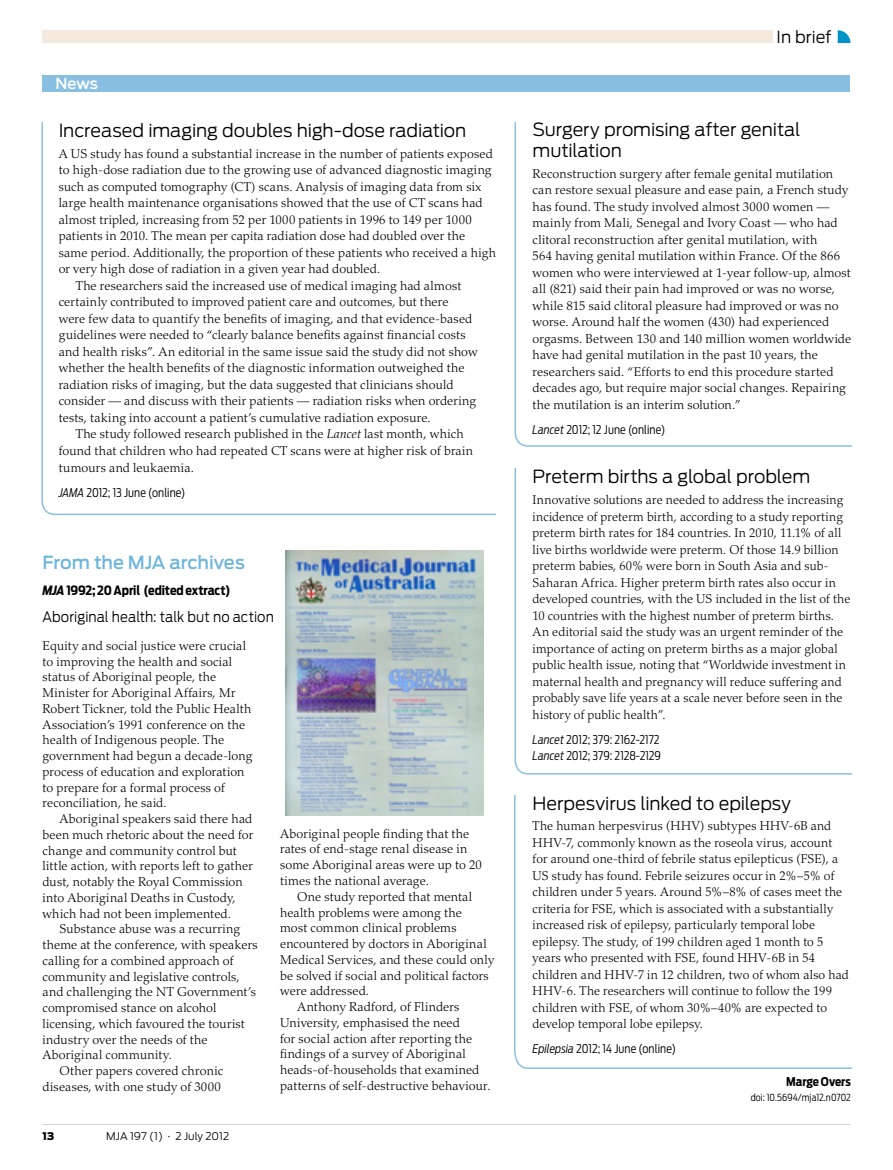
<style>
.page{position:relative;width:893px;height:1170px;background:#fff}
.page>*{position:absolute;margin:0;border:0;box-sizing:border-box;transform-origin:0 0}
.t1{font:300 18px/21px "Antenna";letter-spacing:-.005em;color:#000}
.t2{font:500 18px "Antenna";letter-spacing:-.01em;color:#6cb5dc}
.t3{font:300 16.5px "Antenna";color:#000}
.t4{font:500 15px "Antenna";color:#fff}
.t5{font:300 14.25px "Antenna";letter-spacing:.005em;color:#000;scale:.93 1}
.t6{font:300 12.75px/16.5px "Palatino LT Std";letter-spacing:.01em;color:#000}
.t7{font:700 12.75px "Antenna Cond";letter-spacing:-.01em;color:#000}
.t8{font:300 12px/16.5px "Antenna Cond";letter-spacing:.005em;color:#000}
.t9{font:700 12px "Antenna Cond";color:#000}
.t10{font:300 10.5px "Antenna";color:#000}
.t11{font:900 10.5px "Antenna";color:#000}
.t12{font:300 9.75px "Antenna Cond";letter-spacing:.005em;color:#000}
.s1{font-style:italic}
</style>
<div class="page">
<hr style="left:43px;top:1123px;width:807px;height:1px;background:#d1d3d4">
<div style="left:43px;top:31px;width:807px;height:12px;background:#f3e9dc"></div>
<div style="left:773px;top:30px;width:84px;height:22px;background:#fff"></div>
<svg style="left:838px;top:30px;width:12px;height:13px"></svg>
<div style="left:43px;top:75px;width:807px;height:17px;background:#89c0e2"></div>
<svg style="left:514px;top:795px;width:338px;height:274px"></svg>
<img style="left:285px;top:550px;width:198px;height:265px">
<p class="t4" style="left:55px;top:75px;width:44px">News</p>
<h1 class="t1" style="left:59px;top:120px;width:409px">Increased imaging doubles high-dose radiation</h1>
<p class="t6" style="left:59px;top:145px;width:436px">A US study has found a substantial increase in the number of patients exposed</p>
<p class="t6" style="left:59px;top:162px;width:434px">to high-dose radiation due to the growing use of advanced diagnostic imaging</p>
<p class="t6" style="left:59px;top:178px;width:424px">such as computed tomography (CT) scans. Analysis of imaging data from six</p>
<p class="t6" style="left:59px;top:195px;width:425px">large health maintenance organisations showed that the use of CT scans had</p>
<p class="t6" style="left:59px;top:211px;width:415px">almost tripled, increasing from 52 per 1000 patients in 1996 to 149 per 1000</p>
<p class="t6" style="left:59px;top:228px;width:408px">patients in 2010. The mean per capita radiation dose had doubled over the</p>
<p class="t6" style="left:59px;top:244px;width:439px">same period. Additionally, the proportion of these patients who received a high</p>
<p class="t6" style="left:59px;top:261px;width:323px">or very high dose of radiation in a given year had doubled.</p>
<p class="t6" style="left:76px;top:277px;width:387px">The researchers said the increased use of medical imaging had almost</p>
<p class="t6" style="left:59px;top:294px;width:391px">certainly contributed to improved patient care and outcomes, but there</p>
<p class="t6" style="left:59px;top:310px;width:415px">were few data to quantify the benefits of imaging, and that evidence-based</p>
<p class="t6" style="left:59px;top:327px;width:408px">guidelines were needed to “clearly balance benefits against financial costs</p>
<p class="t6" style="left:59px;top:343px;width:421px">and health risks”. An editorial in the same issue said the study did not show</p>
<p class="t6" style="left:59px;top:360px;width:407px">whether the health benefits of the diagnostic information outweighed the</p>
<p class="t6" style="left:59px;top:376px;width:396px">radiation risks of imaging, but the data suggested that clinicians should</p>
<p class="t6" style="left:59px;top:393px;width:419px">consider — and discuss with their patients — radiation risks when ordering</p>
<p class="t6" style="left:59px;top:409px;width:374px">tests, taking into account a patient’s cumulative radiation exposure.</p>
<p class="t6" style="left:76px;top:426px;width:389px">The study followed research published in the <span class="s1">Lancet</span> last month, which</p>
<p class="t6" style="left:59px;top:442px;width:416px">found that children who had repeated CT scans were at higher risk of brain</p>
<p class="t6" style="left:59px;top:459px;width:137px">tumours and leukaemia.</p>
<p class="t8" style="left:59px;top:484px;width:128px"><span class="s1">JAMA</span> 2012; 13 June (online)</p>
<h1 class="t2" style="left:43px;top:552px;width:204px">From the MJA archives</h1>
<p class="t7" style="left:43px;top:582px;width:189px"><span class="s1">MJA</span> 1992; 20 April (edited extract)</p>
<p class="t5" style="left:43px;top:608px;width:250px">Aboriginal health: talk but no action</p>
<p class="t6" style="left:43px;top:637px;width:211px;line-height:15.8px">Equity and social justice were crucial to improving the health and social status of Aboriginal people, the Minister for Aboriginal Affairs, Mr Robert Tickner, told the Public Health Association’s 1991 conference on the health of Indigenous people. The government had begun a decade-long process of education and exploration to prepare for a formal process of reconciliation, he said.</p>
<p class="t6" style="left:43px;top:811px;width:212px;line-height:15.8px;text-indent:17px">Aboriginal speakers said there had been much rhetoric about the need for change and community control but little action, with reports left to gather dust, notably the Royal Commission into Aboriginal Deaths in Custody, which had not been implemented.</p>
<p class="t6" style="left:60px;top:920px;width:182px">Substance abuse was a recurring</p>
<p class="t6" style="left:43px;top:936px;width:217px">theme at the conference, with speakers</p>
<p class="t6" style="left:43px;top:952px;width:193px">calling for a combined approach of</p>
<p class="t6" style="left:43px;top:968px;width:199px">community and legislative controls,</p>
<p class="t6" style="left:43px;top:983px;width:215px">and challenging the NT Government’s</p>
<p class="t6" style="left:43px;top:999px;width:175px">compromised stance on alcohol</p>
<p class="t6" style="left:43px;top:1015px;width:204px">licensing, which favoured the tourist</p>
<p class="t6" style="left:43px;top:1031px;width:167px">industry over the needs of the</p>
<p class="t6" style="left:43px;top:1046px;width:131px">Aboriginal community.</p>
<p class="t6" style="left:60px;top:1062px;width:165px">Other papers covered chronic</p>
<p class="t6" style="left:43px;top:1078px;width:180px">diseases, with one study of 3000</p>
<p class="t11" style="left:43px;top:1129px;width:13px">13</p>
<p class="t10" style="left:106px;top:1129px;width:125px">MJA 197 (1) · 2 July 2012</p>
<p class="t6" style="left:280px;top:825px;width:203px;line-height:15.8px">Aboriginal people finding that the rates of end-stage renal disease in some Aboriginal areas were up to 20 times the national average.</p>
<p class="t6" style="left:297px;top:888px;width:177px">One study reported that mental</p>
<p class="t6" style="left:280px;top:904px;width:183px">health problems were among the</p>
<p class="t6" style="left:280px;top:919px;width:178px">most common clinical problems</p>
<p class="t6" style="left:280px;top:935px;width:208px">encountered by doctors in Aboriginal</p>
<p class="t6" style="left:280px;top:951px;width:216px">Medical Services, and these could only</p>
<p class="t6" style="left:280px;top:967px;width:210px">be solved if social and political factors</p>
<p class="t6" style="left:280px;top:982px;width:90px">were addressed.</p>
<p class="t6" style="left:297px;top:998px;width:164px">Anthony Radford, of Flinders</p>
<p class="t6" style="left:280px;top:1014px;width:181px">University, emphasised the need</p>
<p class="t6" style="left:280px;top:1030px;width:194px">for social action after reporting the</p>
<p class="t6" style="left:280px;top:1045px;width:187px">findings of a survey of Aboriginal</p>
<p class="t6" style="left:280px;top:1061px;width:201px">heads-of-households that examined</p>
<p class="t6" style="left:280px;top:1077px;width:212px">patterns of self-destructive behaviour.</p>
<p class="t3" style="left:777px;top:27px;width:57px">In brief</p>
<h1 class="t1" style="left:533px;top:119px;width:269px">Surgery promising after genital mutilation</h1>
<p class="t6" style="left:533px;top:165px;width:320px">Reconstruction surgery after female genital mutilation can restore sexual pleasure and ease pain, a French study has found. The study involved almost 3000 women — mainly from Mali, Senegal and Ivory Coast — who had clitoral reconstruction after genital mutilation, with<br>564 having genital mutilation within France. Of the 866 women who were interviewed at 1-year follow-up, almost all (821) said their pain had improved or was no worse, while 815 said clitoral pleasure had improved or was no worse. Around half the women (430) had experienced orgasms. Between 130 and 140 million women worldwide have had genital mutilation in the past 10 years, the researchers said. “Efforts to end this procedure started decades ago, but require major social changes. Repairing the mutilation is an interim solution.”</p>
<p class="t8" style="left:533px;top:421px;width:134px"><span class="s1">Lancet</span> 2012; 12 June (online)</p>
<h1 class="t1" style="left:533px;top:466px;width:279px">Preterm births a global problem</h1>
<p class="t6" style="left:533px;top:491px;width:319px">Innovative solutions are needed to address the increasing incidence of preterm birth, according to a study reporting preterm birth rates for 184 countries. In 2010, 11.1% of all live births worldwide were preterm. Of those 14.9 billion preterm babies, 60% were born in South Asia and sub-Saharan Africa. Higher preterm birth rates also occur in developed countries, with the US included in the list of the 10 countries with the highest number of preterm births.<br>An editorial said the study was an urgent reminder of the importance of acting on preterm births as a major global public health issue, noting that “Worldwide investment in maternal health and pregnancy will reduce suffering and probably save life years at a scale never before seen in the history of public health”.</p>
<p class="t8" style="left:533px;top:731px;width:130px"><span class="s1">Lancet</span> 2012; 379: 2162-2172<br><span class="s1">Lancet</span> 2012; 379: 2128-2129</p>
<h1 class="t1" style="left:533px;top:792px;width:260px">Herpesvirus linked to epilepsy</h1>
<p class="t6" style="left:533px;top:817px;width:318px">The human herpesvirus (HHV) subtypes HHV-6B and HHV-7, commonly known as the roseola virus, account for around one-third of febrile status epilepticus (FSE), a US study has found. Febrile seizures occur in 2%–5% of children under 5 years. Around 5%–8% of cases meet the criteria for FSE, which is associated with a substantially increased risk of epilepsy, particularly temporal lobe epilepsy. The study, of 199 children aged 1 month to 5 years who presented with FSE, found HHV-6B in 54 children and HHV-7 in 12 children, two of whom also had HHV-6. The researchers will continue to follow the 199 children with FSE, of whom 30%–40% are expected to develop temporal lobe epilepsy.</p>
<p class="t8" style="left:533px;top:1040px;width:145px"><span class="s1">Epilepsia</span> 2012; 14 June (online)</p>
<p class="t9" style="left:786px;top:1074px;width:66px">Marge Overs</p>
<p class="t12" style="left:751px;top:1091px;width:102px">doi: 10.5694/mja12.n0702</p>
</div>
